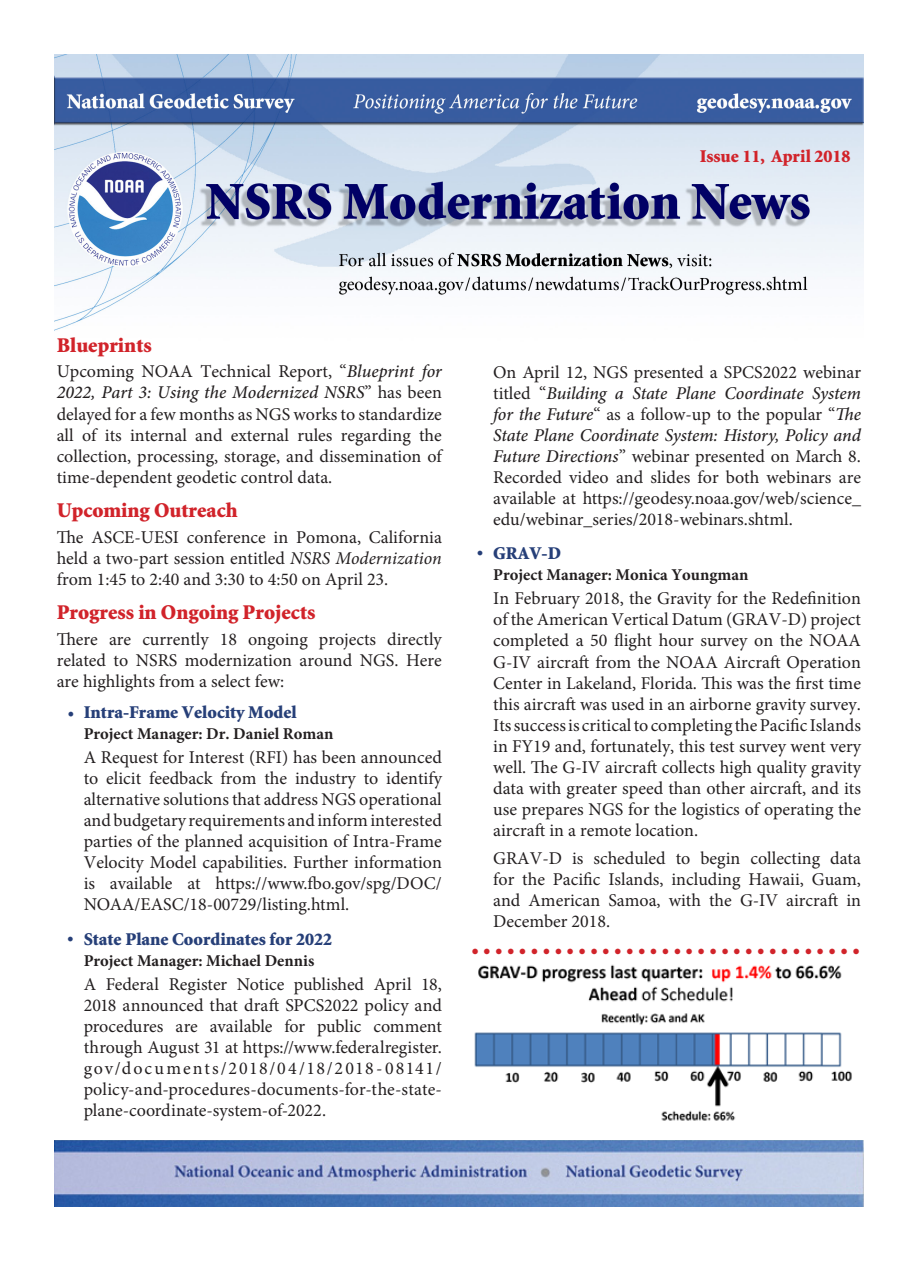
<style>
.page{position:relative;width:918px;height:1262px;background:#fff}
.page>*{position:absolute;margin:0;border:0;box-sizing:border-box;transform-origin:0 0}
.Body_Text{font:900 21px "Minion Std";color:#d1232a}
.t1{font:21px "Minion Pro";color:#d1232a}
.Body_Text-2{font:18px/21px "Minion Pro";color:#231f20;text-align:justify}
.t2{font:900 18px "Minion Std";color:#263f78}
.Header_-_Red_BF{font:900 18px "Minion Std";color:#d1232a}
.Body_Text-3{font:700 16.5px "Minion Pro";color:#231f20}
.s1{font-weight:500;font-style:italic}
.s2{font-style:italic}
.s3{font-family:"Minion Pro";font-weight:400}
</style>
<div class="page">
<img style="left:54px;top:54px;width:810px;height:277px">
<img style="left:54px;top:1140px;width:810px;height:66px">
<img style="left:474px;top:964px;width:378px;height:157px">
<p class="Header_-_Red_BF" style="left:700px;top:147px;width:152px">Issue 11, April 2018</p>
<p class="Body_Text" style="left:57px;top:334px;width:97px">Blueprints</p>
<p class="Body_Text-2" style="left:57px;top:361px;width:387px">Upcoming NOAA Technical Report, “<span class="s1">Blueprint for 2022, Part 3: Using the Modernized NSRS</span>” has been delayed for a few months as NGS works to standardize all of its internal and external rules regarding the collection, processing, storage, and dissemination of time-dependent geodetic control data.</p>
<p class="Body_Text" style="left:57px;top:499px;width:183px">Upcoming Outreach</p>
<p class="Body_Text-2" style="left:57px;top:526px;width:387px">The ASCE-UESI conference in Pomona, California held a two-part session entitled <span class="s2">NSRS Modernization </span>from 1:45 to 2:40 and 3:30 to 4:50 on April 23.</p>
<p class="Body_Text" style="left:57px;top:601px;width:260px">Progress in Ongoing Projects</p>
<p class="Body_Text-2" style="left:57px;top:628px;width:387px">There are currently 18 ongoing projects directly related to NSRS modernization around NGS. Here are highlights from a select few:</p>
<p class="t2" style="left:68px;top:703px;width:231px"><span class="s3">•</span> Intra-Frame Velocity Model</p>
<p class="Body_Text-3" style="left:84px;top:722px;width:251px">Project Manager: Dr. Daniel Roman</p>
<p class="Body_Text-2" style="left:84px;top:747px;width:360px">A Request for Interest (RFI) has been announced to elicit feedback from the industry to identify alternative solutions that address NGS operational and budgetary requirements and inform interested parties of the planned acquisition of Intra-Frame Velocity Model capabilities. Further information is available at https://www.fbo.gov/spg/DOC/ NOAA/EASC/18-00729/listing.html.</p>
<p class="t2" style="left:68px;top:929px;width:266px">• State Plane Coordinates for 2022</p>
<p class="Body_Text-3" style="left:84px;top:948px;width:232px">Project Manager: Michael Dennis</p>
<p class="Body_Text-2" style="left:84px;top:973px;width:360px">A Federal Register Notice published April 18, 2018 announced that draft SPCS2022 policy and procedures are available for public comment through August 31 at https://www.federalregister. gov/documents/2018/04/18/2018-08141/ policy-and-procedures-documents-for-the-state&shy;plane-coordinate-system-of-2022.</p>
<p class="Body_Text-2" style="left:493px;top:362px;width:369px">On April 12, NGS presented a SPCS2022 webinar titled “<span class="s1">Building a State Plane Coordinate System for the Future</span>“ as a follow-up to the popular “<span class="s1">The State Plane Coordinate System: History, Policy and Future Directions</span>” webinar presented on March 8.<br>Recorded video and slides for both webinars are available at https://geodesy.noaa.gov/web/science_ edu/webinar_series/2018-webinars.shtml.</p>
<p class="t2" style="left:477px;top:544px;width:86px">• GRAV-D</p>
<p class="Body_Text-3" style="left:493px;top:563px;width:257px">Project Manager: Monica Youngman</p>
<p class="Body_Text-2" style="left:493px;top:588px;width:369px">In February 2018, the Gravity for the Redefinition of the American Vertical Datum (GRAV-D) project completed a 50 flight hour survey on the NOAA G-IV aircraft from the NOAA Aircraft Operation Center in Lakeland, Florida. This was the first time this aircraft was used in an airborne gravity survey.<br>Its success is critical to completing the Pacific Islands in FY19 and, fortunately, this test survey went very well. The G-IV aircraft collects high quality gravity data with greater speed than other aircraft, and its use prepares NGS for the logistics of operating the aircraft in a remote location.</p>
<p class="Body_Text-2" style="left:493px;top:848px;width:369px">GRAV-D is scheduled to begin collecting data for the Pacific Islands, including Hawaii, Guam, and American Samoa, with the G-IV aircraft in December 2018.</p>
<p class="t1" style="left:471px;top:935px;width:391px">• • • • • • • • • • • • • • • • • • • • • • • • • • • • • • • • •</p>
</div>
